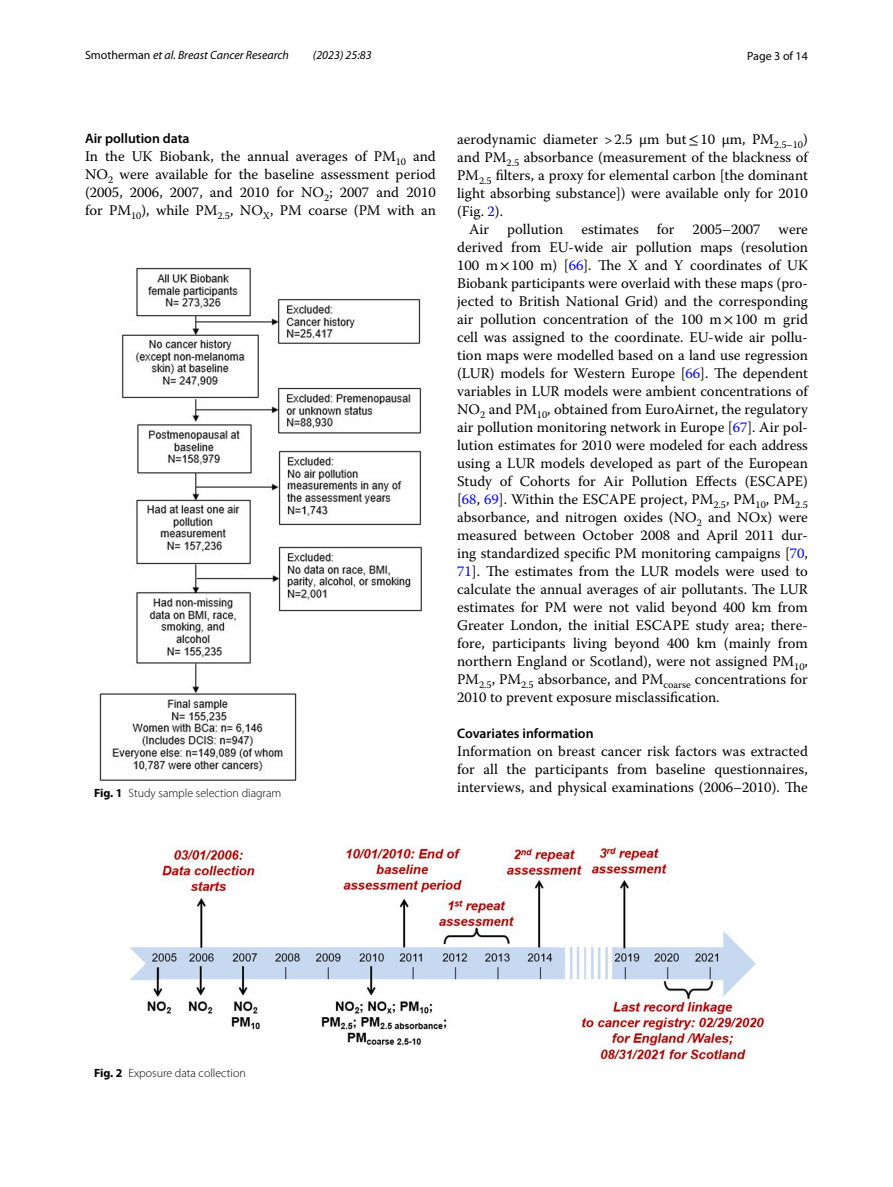
<style>
.page{position:relative;width:893px;height:1187px;background:#fff}
.page>*{position:absolute;margin:0;border:0;box-sizing:border-box;transform-origin:0 0}
.t1{font:14.7px/18px "Warnock Pro";color:#000;text-align:justify}
.t2{font:600 13.8px "Myriad Pro";color:#000}
.t3{font:300 12px "Myriad Pro";color:#000}
.t4{font:italic 12px "Myriad Pro";color:#000}
.t5{font:12px "Myriad Pro";color:#000}
.s1{font-style:normal}
.s2{font-weight:700}
.s3{font-family:"STIX"}
.s4{color:#00f}
</style>
<div class="page">
<img style="left:99px;top:267px;width:323px;height:514px">
<img style="left:129px;top:846px;width:636px;height:216px">
<p class="t4" style="left:85px;top:48px;width:205px"><span class="s1">Smotherman</span> et al. Breast Cancer Research</p>
<p class="t4" style="left:313px;top:48px;width:60px">(2023) 25:83</p>
<p class="t5" style="left:747px;top:48px;width:62px">Page 3 of 14</p>
<p class="t2" style="left:85px;top:130px;width:106px">Air pollution data</p>
<p class="t1" style="left:85px;top:147px;width:352px">In the UK Biobank, the annual averages of PM<sub>10</sub> and NO<sub>2</sub> were available for the baseline assessment period (2005, 2006, 2007, and 2010 for NO<sub>2</sub>; 2007 and 2010 for PM<sub>10</sub>), while PM<sub>2.5</sub>, NO<sub>X</sub>, PM coarse (PM with an</p>
<p class="t3" style="left:94px;top:786px;width:189px"><span class="s2">Fig. 1</span> Study sample selection diagram</p>
<p class="t1" style="left:457px;top:130px;width:352px">aerodynamic diameter &gt;2.5 µm but<span class="s3">≤</span>10 µm, PM<sub>2.5–10</sub>) and PM<sub>2.5</sub> absorbance (measurement of the blackness of PM<sub>2.5</sub> filters, a proxy for elemental carbon [the dominant light absorbing substance]) were available only for 2010 (Fig. <span class="s4">2</span>).</p>
<p class="t1" style="left:457px;top:220px;width:352px;text-indent:12px">Air pollution estimates for 2005–2007 were derived from EU-wide air pollution maps (resolution 100 m<span class="s3">×</span>100 m) [<span class="s4">66</span>]. The X and Y coordinates of UK Biobank participants were overlaid with these maps (pro&shy;jected to British National Grid) and the corresponding air pollution concentration of the 100 m<span class="s3">×</span>100 m grid cell was assigned to the coordinate. EU-wide air pollu&shy;tion maps were modelled based on a land use regression (LUR) models for Western Europe [<span class="s4">66</span>]. The dependent variables in LUR models were ambient concentrations of NO<sub>2</sub> and PM<sub>10</sub>, obtained from EuroAirnet, the regulatory air pollution monitoring network in Europe [<span class="s4">67</span>]. Air pol&shy;lution estimates for 2010 were modeled for each address using a LUR models developed as part of the European Study of Cohorts for Air Pollution Effects (ESCAPE) [<span class="s4">68</span>, <span class="s4">69</span>]. Within the ESCAPE project, PM<sub>2.5</sub>, PM<sub>10</sub>, PM<sub>2.5 </sub>absorbance, and nitrogen oxides (NO<sub>2</sub> and NOx) were measured between October 2008 and April 2011 dur&shy;ing standardized specific PM monitoring campaigns [<span class="s4">70</span>, <span class="s4">71</span>]. The estimates from the LUR models were used to calculate the annual averages of air pollutants. The LUR estimates for PM were not valid beyond 400 km from Greater London, the initial ESCAPE study area; there&shy;fore, participants living beyond 400 km (mainly from northern England or Scotland), were not assigned PM<sub>10</sub>, PM<sub>2.5</sub>, PM<sub>2.5</sub> absorbance, and PM<sub>coarse</sub> concentrations for 2010 to prevent exposure misclassification.</p>
<p class="t2" style="left:457px;top:724px;width:138px">Covariates information</p>
<p class="t1" style="left:457px;top:742px;width:352px">Information on breast cancer risk factors was extracted for all the participants from baseline questionnaires, interviews, and physical examinations (2006–2010). The</p>
<p class="t3" style="left:94px;top:1066px;width:153px"><span class="s2">Fig. 2</span> Exposure data collection</p>
</div>
